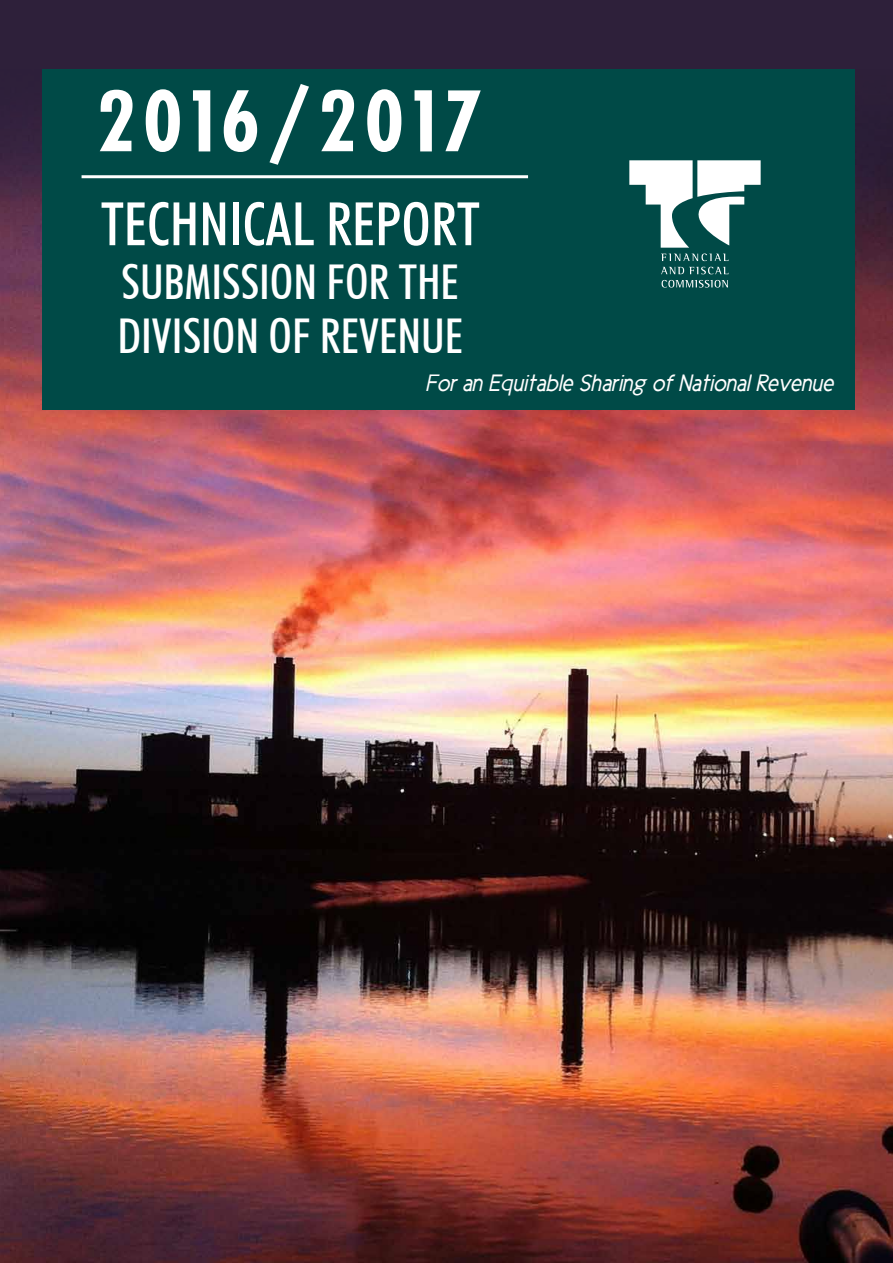
<style>
.page{position:relative;width:893px;height:1263px;background:#fff}
.page>*{position:absolute;margin:0;border:0;box-sizing:border-box;transform-origin:0 0}
.t1{font:700 81px "Futura Cond";letter-spacing:.06em;color:#fff}
.t2{font:500 condensed 60px "Futura BT";color:#fff}
.t3{font:500 condensed 48px/54px "Futura BT";color:#fff}
.t4{font:italic 24px "Cicle Gordita";color:#fff}
</style>
<div class="page">
<img style="left:0;top:0;width:893px;height:1263px">
<div style="left:43px;top:69px;width:812px;height:341px;background:#004a47"></div>
<svg style="left:629px;top:160px;width:132px;height:101px"></svg>
<svg style="left:661px;top:267px;width:67px;height:7px"></svg>
<svg style="left:662px;top:280px;width:66px;height:8px"></svg>
<hr style="left:82px;top:175px;width:446px;height:3px;background:#fff">
<h1 class="t1" style="left:96px;top:69px;width:390px">2016/2017</h1>
<h2 class="t2" style="left:101px;top:187px;width:380px">TECHNICAL REPORT</h2>
<h3 class="t3" style="left:117px;top:255px;width:347px">SUBMISSION FOR THE<br>DIVISION OF REVENUE</h3>
<p class="t4" style="left:425px;top:370px;width:409px">For an Equitable Sharing of National Revenue</p>
</div>
